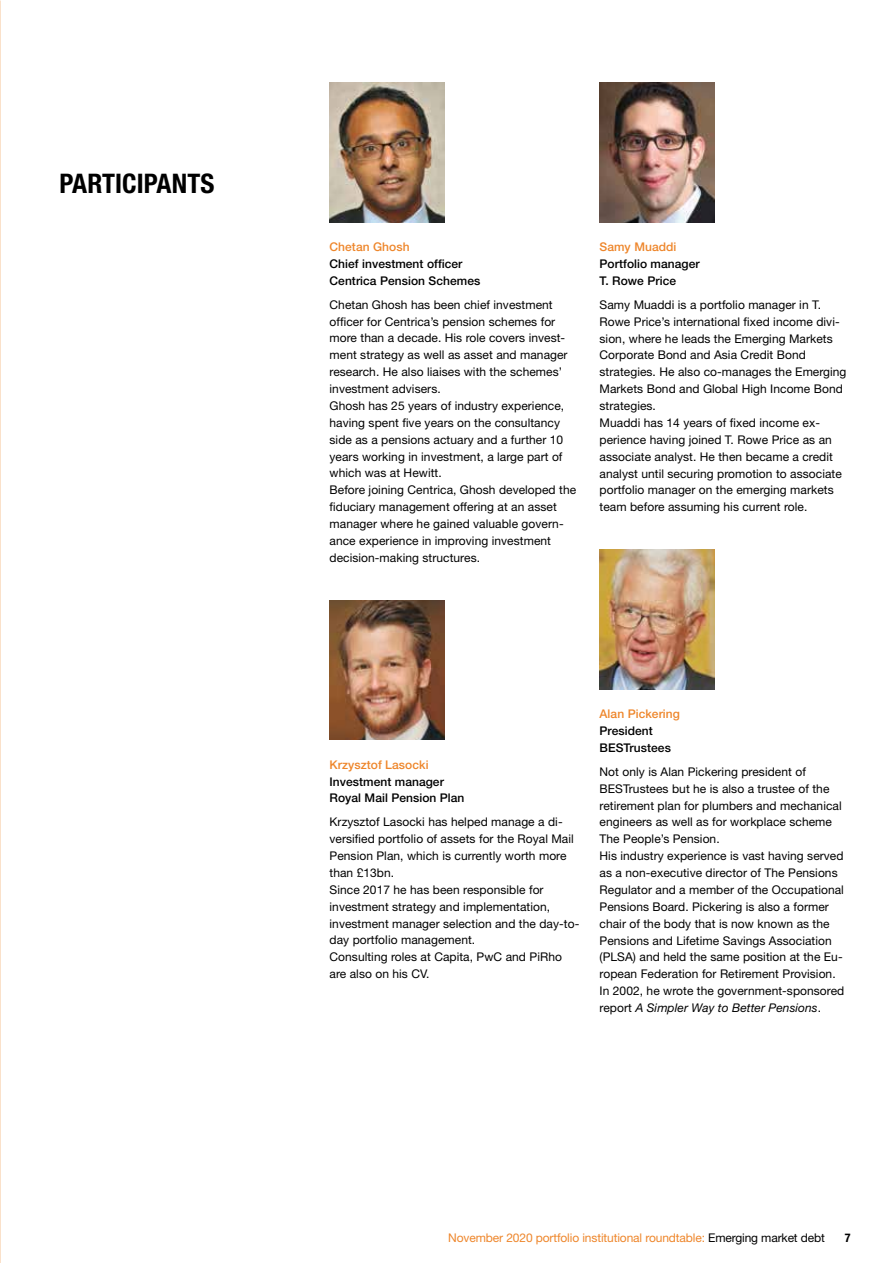
<style>
.page{position:relative;width:893px;height:1263px;background:#fff}
.page>*{position:absolute;margin:0;border:0;box-sizing:border-box;transform-origin:0 0}
.t1{font:700 condensed 27px "Helvetica Neue";letter-spacing:.005em;color:#000}
.t2{font:12px/16.8px "Helvetica Neue";letter-spacing:.005em;color:#000}
.t3{font:500 12px/16.8px "Helvetica Neue";letter-spacing:.005em;color:#000}
.t4{font:12px "Helvetica Neue";letter-spacing:-.01em;color:#ee862b}
.t5{font:500 12px "Helvetica Neue";letter-spacing:.005em;color:#ee862b}
.t6{font:700 condensed 12px "Helvetica Neue";color:#000}
.s1{font-style:italic}
.s2{color:#000}
</style>
<div class="page">
<img style="left:330px;top:600px;width:114px;height:140px">
<img style="left:600px;top:83px;width:114px;height:139px">
<img style="left:330px;top:83px;width:114px;height:139px">
<img style="left:600px;top:550px;width:114px;height:139px">
<h1 class="t1" style="left:60px;top:167px;width:157px">PARTICIPANTS</h1>
<p class="t5" style="left:330px;top:240px;width:82px">Chetan Ghosh</p>
<p class="t3" style="left:330px;top:255px;width:152px">Chief investment officer<br>Centrica Pension Schemes</p>
<p class="t2" style="left:330px;top:296px;width:248px">Chetan Ghosh has been chief investment officer for Centrica’s pension schemes for more than a decade. His role covers invest&shy;ment strategy as well as asset and manager research. He also liaises with the schemes’ investment advisers.<br>Ghosh has 25 years of industry experience, having spent five years on the consultancy side as a pensions actuary and a further 10 years working in investment, a large part of which was at Hewitt.<br>Before joining Centrica, Ghosh developed the fiduciary management offering at an asset manager where he gained valuable govern&shy;ance experience in improving investment decision-making structures.</p>
<p class="t5" style="left:600px;top:240px;width:78px">Samy Muaddi</p>
<p class="t3" style="left:600px;top:255px;width:102px">Portfolio manager<br>T. Rowe Price</p>
<p class="t2" style="left:600px;top:296px;width:248px">Samy Muaddi is a portfolio manager in T.<br>Rowe Price’s international fixed income divi&shy;sion, where he leads the Emerging Markets Corporate Bond and Asia Credit Bond strategies. He also co-manages the Emerging Markets Bond and Global High Income Bond strategies.<br>Muaddi has 14 years of fixed income ex&shy;perience having joined T. Rowe Price as an associate analyst. He then became a credit analyst until securing promotion to associate portfolio manager on the emerging markets team before assuming his current role.</p>
<p class="t5" style="left:330px;top:757px;width:101px">Krzysztof Lasocki</p>
<p class="t3" style="left:330px;top:773px;width:136px">Investment manager<br>Royal Mail Pension Plan</p>
<p class="t2" style="left:330px;top:813px;width:251px">Krzysztof Lasocki has helped manage a di&shy;versified portfolio of assets for the Royal Mail Pension Plan, which is currently worth more than £13bn.<br>Since 2017 he has been responsible for investment strategy and implementation, investment manager selection and the day-to&shy;day portfolio management.<br>Consulting roles at Capita, PwC and PiRho are also on his CV.</p>
<p class="t5" style="left:600px;top:707px;width:82px">Alan Pickering</p>
<p class="t3" style="left:600px;top:722px;width:73px">President<br>BESTrustees</p>
<p class="t2" style="left:600px;top:763px;width:246px">Not only is Alan Pickering president of BESTrustees but he is also a trustee of the retirement plan for plumbers and mechanical engineers as well as for workplace scheme The People’s Pension.<br>His industry experience is vast having served as a non-executive director of The Pensions Regulator and a member of the Occupational Pensions Board. Pickering is also a former chair of the body that is now known as the Pensions and Lifetime Savings Association (PLSA) and held the same position at the Eu&shy;ropean Federation for Retirement Provision.<br>In 2002, he wrote the government-sponsored report <span class="s1">A Simpler Way to Better Pensions</span>.</p>
<p class="t4" style="left:448px;top:1230px;width:378px">November 2020 portfolio institutional roundtable: <span class="s2">Emerging market debt</span></p>
<p class="t6" style="left:845px;top:1230px;width:7px">7</p>
</div>
